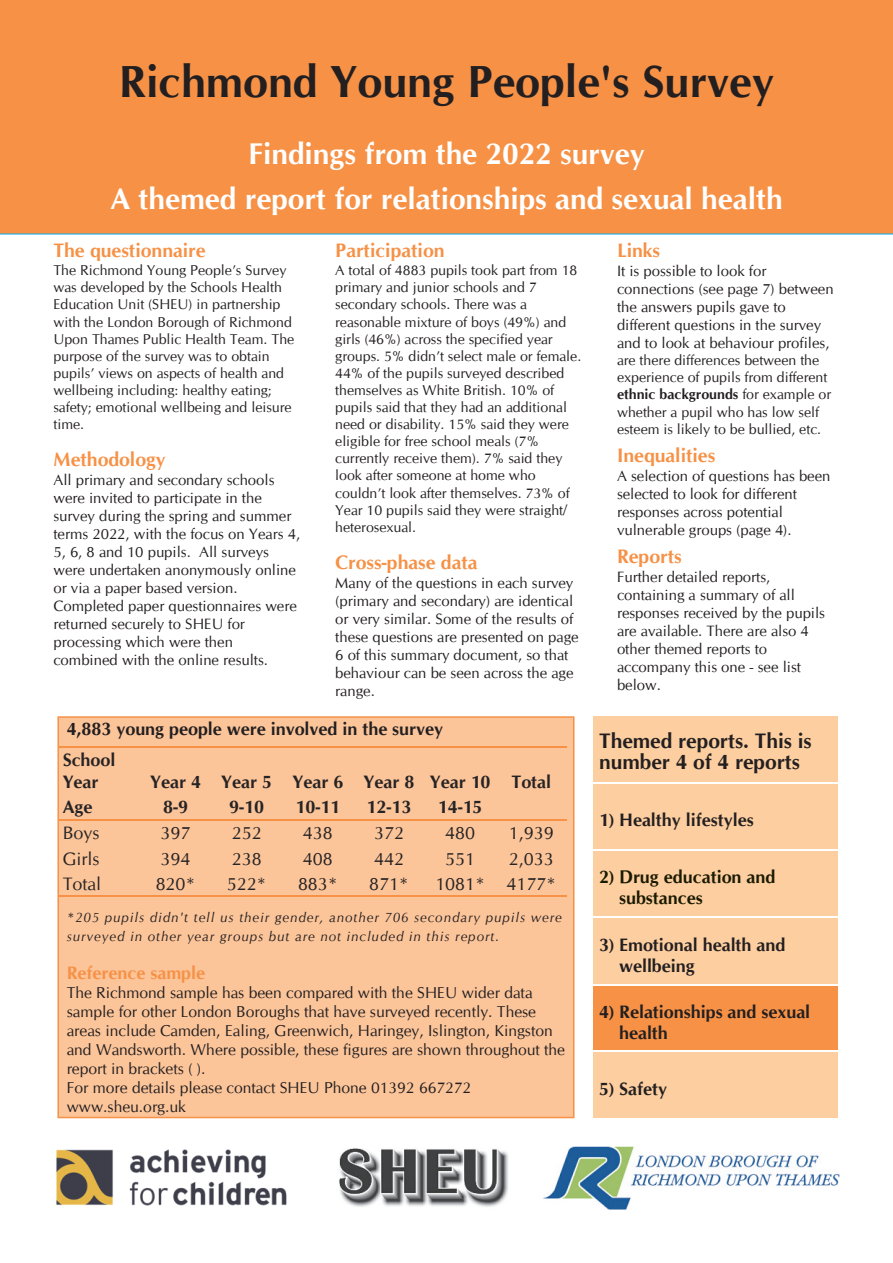
<style>
.page{position:relative;width:893px;height:1263px;background:#fff}
.page>*{position:absolute;margin:0;border:0;box-sizing:border-box;transform-origin:0 0}
.t1{font:700 45px "CG Omega";color:#231f20}
.t2{font:700 30px/45px "CG Omega";color:#fff;text-align:center}
.t3{font:700 21px/21px "CG Omega";color:#231f20}
.t4{font:700 19.5px "CG Omega";color:#f69146}
.t5{font:700 18px/21px "CG Omega";color:#231f20}
.t6{font:18px "CG Omega";color:#262324}
.t7{font:700 18px/21.6px "CG Omega";color:#262324}
.t8{font:700 18px/21px "CG Omega";color:#1a1a00}
.t9{font:700 18px "CG Omega";color:#f69146}
.t10{font:15.75px/18.9px "CG Omega";color:#231f20}
.t11{font:15px/18px "CG Omega";color:#231f20}
.t12{font:14.25px/17.1px "CG Omega";color:#231f20}
.t13{font:italic 13.5px/18.6px "CG Omega";letter-spacing:.065em;color:#231f20}
.s1{font-weight:700}
</style>
<div class="page">
<div style="left:0;top:0;width:893px;height:234px;background:#f69146"></div>
<div style="left:593px;top:715px;width:245px;height:68px;background:#fccea0"></div>
<div style="left:593px;top:783px;width:245px;height:67px;background:#fccea0"></div>
<div style="left:593px;top:850px;width:245px;height:67px;background:#fccea0"></div>
<div style="left:593px;top:917px;width:245px;height:68px;background:#fccea0"></div>
<div style="left:593px;top:985px;width:245px;height:66px;background:#f69146"></div>
<div style="left:593px;top:1051px;width:245px;height:66px;background:#fccea0"></div>
<hr style="left:593px;top:715px;width:245px;height:1px;background:#fff">
<hr style="left:593px;top:782px;width:245px;height:1px;background:#fff">
<hr style="left:593px;top:849px;width:245px;height:2px;background:#fff">
<hr style="left:593px;top:916px;width:245px;height:2px;background:#fff">
<hr style="left:593px;top:985px;width:245px;height:1px;background:#fff">
<hr style="left:593px;top:1051px;width:245px;height:1px;background:#fff">
<div style="left:58px;top:717px;width:516px;height:400px;background:#fbc499"></div>
<div style="left:57px;top:716px;width:517px;height:402px;border:2px solid #f69146"></div>
<hr style="left:58px;top:746px;width:82px;height:1px;background:#f69146">
<hr style="left:140px;top:746px;width:71px;height:1px;background:#f69146">
<hr style="left:211px;top:746px;width:71px;height:1px;background:#f69146">
<hr style="left:282px;top:746px;width:71px;height:1px;background:#f69146">
<hr style="left:353px;top:746px;width:72px;height:1px;background:#f69146">
<hr style="left:425px;top:746px;width:71px;height:1px;background:#f69146">
<hr style="left:496px;top:746px;width:71px;height:1px;background:#f69146">
<hr style="left:58px;top:819px;width:82px;height:1px;background:#f69146">
<hr style="left:140px;top:819px;width:71px;height:1px;background:#f69146">
<hr style="left:211px;top:819px;width:71px;height:1px;background:#f69146">
<hr style="left:282px;top:819px;width:71px;height:1px;background:#f69146">
<hr style="left:353px;top:819px;width:72px;height:1px;background:#f69146">
<hr style="left:425px;top:819px;width:71px;height:1px;background:#f69146">
<hr style="left:496px;top:819px;width:71px;height:1px;background:#f69146">
<hr style="left:58px;top:896px;width:82px;height:1px;background:#f69146">
<hr style="left:140px;top:896px;width:71px;height:1px;background:#f69146">
<hr style="left:211px;top:896px;width:71px;height:1px;background:#f69146">
<hr style="left:282px;top:896px;width:71px;height:1px;background:#f69146">
<hr style="left:353px;top:896px;width:72px;height:1px;background:#f69146">
<hr style="left:425px;top:896px;width:71px;height:1px;background:#f69146">
<hr style="left:496px;top:896px;width:71px;height:1px;background:#f69146">
<img style="left:339px;top:1146px;width:501px;height:63px">
<img style="left:56px;top:1149px;width:231px;height:57px">
<h1 class="t1" style="left:119px;top:64px;width:657px">Richmond Young People's Survey</h1>
<h2 class="t2" style="left:110px;top:134px;width:674px">Findings from the 2022 survey<br>A themed report for relationships and sexual health</h2>
<h3 class="t4" style="left:53px;top:242px;width:154px">The questionnaire</h3>
<p class="t12" style="left:53px;top:263px;width:242px">The Richmond Young People’s Survey was developed by the Schools Health Education Unit (SHEU) in partnership with the London Borough of Richmond Upon Thames Public Health Team. The purpose of the survey was to obtain pupils’ views on aspects of health and wellbeing including: healthy eating; safety; emotional wellbeing and leisure time.</p>
<h3 class="t4" style="left:53px;top:452px;width:114px">Methodology</h3>
<p class="t11" style="left:53px;top:472px;width:248px">All primary and secondary schools were invited to participate in the survey during the spring and summer terms 2022, with the focus on Years 4, 5, 6, 8 and 10 pupils. All surveys were undertaken anonymously online or via a paper based version.<br>Completed paper questionnaires were returned securely to SHEU for processing which were then combined with the online results.</p>
<h3 class="t4" style="left:335px;top:242px;width:111px">Participation</h3>
<p class="t12" style="left:335px;top:263px;width:248px">A total of 4883 pupils took part from 18 primary and junior schools and 7 secondary schools. There was a reasonable mixture of boys (49%) and girls (46%) across the specified year groups. 5% didn’t select male or female.<br>44% of the pupils surveyed described themselves as White British. 10% of pupils said that they had an additional need or disability. 15% said they were eligible for free school meals (7% currently receive them). 7% said they look after someone at home who couldn’t look after themselves. 73% of Year 10 pupils said they were straight/ heterosexual.</p>
<h3 class="t4" style="left:335px;top:554px;width:144px">Cross-phase data</h3>
<p class="t11" style="left:335px;top:575px;width:245px">Many of the questions in each survey (primary and secondary) are identical or very similar. Some of the results of these questions are presented on page<br>6 of this summary document, so that behaviour can be seen across the age range.</p>
<p class="t5" style="left:67px;top:720px;width:378px">4,883 young people were involved in the survey</p>
<p class="t7" style="left:63px;top:751px;width:54px">School<br>Year</p>
<p class="t7" style="left:150px;top:772px;width:403px">Year 4 Year 5 Year 6 Year 8 Year 10 Total</p>
<p class="t7" style="left:63px;top:798px;width:31px">Age</p>
<p class="t7" style="left:163px;top:798px;width:26px">8-9</p>
<p class="t7" style="left:229px;top:798px;width:36px">9-10</p>
<p class="t7" style="left:295px;top:798px;width:46px">10-11</p>
<p class="t7" style="left:367px;top:798px;width:46px">12-13</p>
<p class="t7" style="left:438px;top:798px;width:46px">14-15</p>
<p class="t6" style="left:63px;top:826px;width:38px">Boys</p>
<p class="t6" style="left:161px;top:826px;width:31px">397</p>
<p class="t6" style="left:232px;top:826px;width:31px">252</p>
<p class="t6" style="left:303px;top:826px;width:31px">438</p>
<p class="t6" style="left:374px;top:826px;width:31px">372</p>
<p class="t6" style="left:445px;top:826px;width:31px">480</p>
<p class="t6" style="left:509px;top:826px;width:46px">1,939</p>
<p class="t6" style="left:63px;top:851px;width:38px">Girls</p>
<p class="t6" style="left:161px;top:851px;width:31px">394</p>
<p class="t6" style="left:232px;top:851px;width:31px">238</p>
<p class="t6" style="left:303px;top:851px;width:31px">408</p>
<p class="t6" style="left:374px;top:851px;width:31px">442</p>
<p class="t6" style="left:445px;top:851px;width:31px">551</p>
<p class="t6" style="left:509px;top:851px;width:46px">2,033</p>
<p class="t6" style="left:63px;top:877px;width:40px">Total</p>
<p class="t6" style="left:156px;top:877px;width:41px">820*</p>
<p class="t6" style="left:227px;top:877px;width:41px">522*</p>
<p class="t6" style="left:298px;top:877px;width:41px">883*</p>
<p class="t6" style="left:369px;top:877px;width:41px">871*</p>
<p class="t6" style="left:435px;top:877px;width:122px">1081* 4177*</p>
<p class="t13" style="left:67px;top:909px;width:497px">*205 pupils didn't tell us their gender, another 706 secondary pupils were surveyed in other year groups but are not included in this report.</p>
<p class="t9" style="left:67px;top:965px;width:140px">Reference sample</p>
<p class="t10" style="left:67px;top:984px;width:500px">The Richmond sample has been compared with the SHEU wider data sample for other London Boroughs that have surveyed recently. These areas include Camden, Ealing, Greenwich, Haringey, Islington, Kingston and Wandsworth. Where possible, these figures are shown throughout the report in brackets ( ).<br>For more details please contact SHEU Phone 01392 667272 www.sheu.org.uk</p>
<h3 class="t4" style="left:617px;top:242px;width:45px">Links</h3>
<p class="t11" style="left:617px;top:263px;width:218px">It is possible to look for connections (see page 7) between the answers pupils gave to different questions in the survey and to look at behaviour profiles,</p>
<p class="t12" style="left:617px;top:353px;width:216px">are there differences between the experience of pupils from different <span class="s1">ethnic backgrounds</span> for example or whether a pupil who has low self esteem is likely to be bullied, etc.</p>
<h3 class="t4" style="left:617px;top:447px;width:100px">Inequalities</h3>
<p class="t11" style="left:617px;top:468px;width:215px">A selection of questions has been selected to look for different responses across potential vulnerable groups (page 4).</p>
<h3 class="t4" style="left:617px;top:549px;width:66px">Reports</h3>
<p class="t11" style="left:617px;top:569px;width:210px">Further detailed reports, containing a summary of all responses received by the pupils are available. There are also 4 other themed reports to accompany this one - see list below.</p>
<h3 class="t3" style="left:599px;top:732px;width:214px">Themed reports. This is number 4 of 4 reports</h3>
<p class="t5" style="left:599px;top:811px;width:156px">1) Healthy lifestyles</p>
<p class="t8" style="left:619px;top:868px;width:158px;text-indent:-20px">2) Drug education and substances</p>
<p class="t5" style="left:619px;top:935px;width:168px;text-indent:-20px">3) Emotional health and wellbeing</p>
<p class="t5" style="left:619px;top:1003px;width:193px;text-indent:-20px">4) Relationships and sexual health</p>
<p class="t5" style="left:599px;top:1079px;width:69px">5) Safety</p>
</div>
